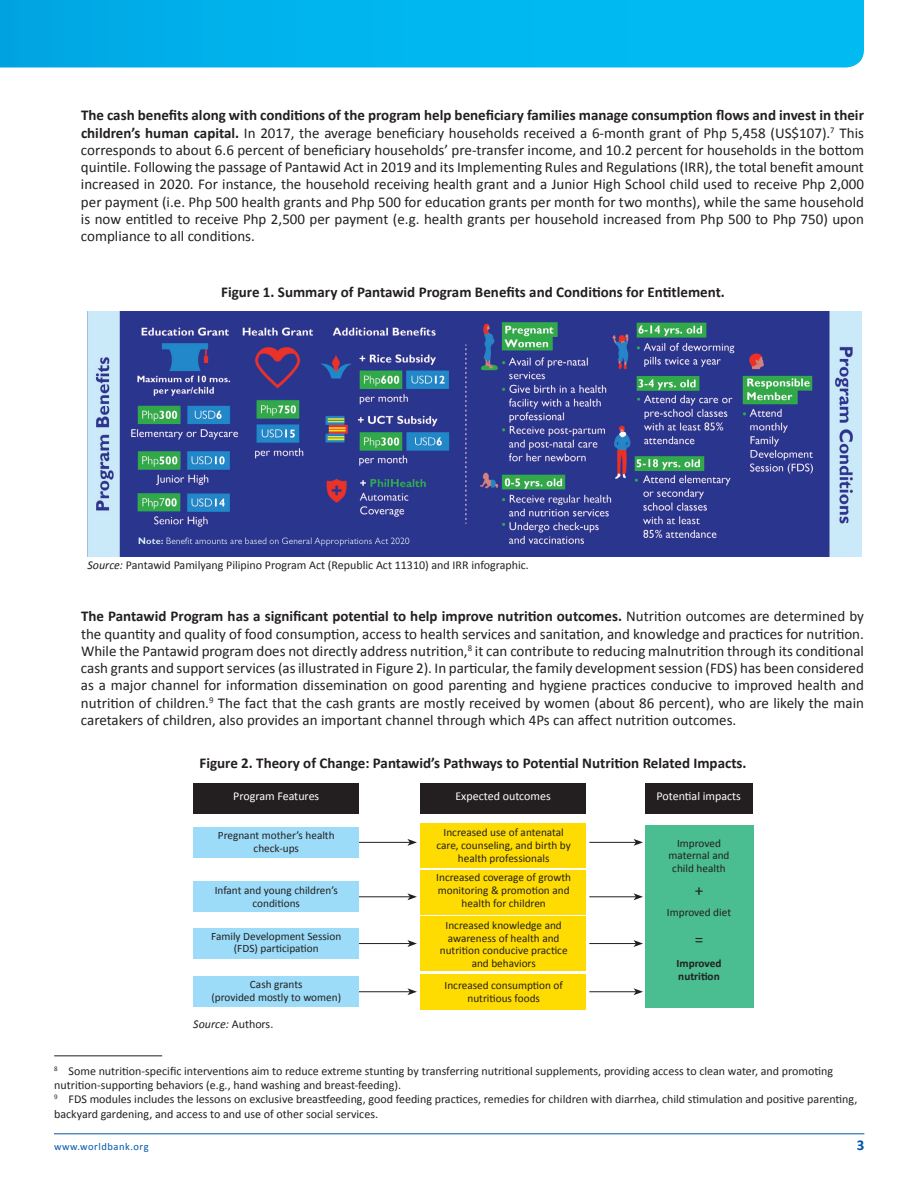
<style>
.page{position:relative;width:918px;height:1188px;background:#fff}
.page>*{position:absolute;margin:0;border:0;box-sizing:border-box;transform-origin:0 0}
.t1{font:17.25px "Calibri";color:#231f20}
.t2{font:15px/17.2px "Calibri";color:#231f20;text-align:justify}
.t3{font:700 15px "Calibri";color:#231f20}
.t4{font:700 15px "Calibri";color:#0157a8}
.t5{font:12px/14.4px "Calibri";color:#231f20}
.t6{font:12px "Calibri";color:#fff}
.t7{font:11.25px/12.9px "Calibri";color:#231f20;text-align:center}
.t8{font:700 11.25px/12.9px "Calibri";color:#231f20}
.t9{font:10.5px "Calibri";letter-spacing:.05em;color:#0157a8}
.s1{font-weight:700}
.s2{font-style:italic}
</style>
<div class="page">
<svg style="left:0;top:0;width:864px;height:68px;background:#02b4ec"></svg>
<hr style="left:54px;top:1134px;width:810px;height:1px;background:#0157a8">
<hr style="left:358px;top:842px;width:52px;height:1px;background:#231f20">
<svg style="left:407px;top:839px;width:10px;height:7px"></svg>
<hr style="left:358px;top:896px;width:52px;height:1px;background:#231f20">
<svg style="left:407px;top:893px;width:10px;height:7px"></svg>
<hr style="left:358px;top:943px;width:52px;height:1px;background:#231f20">
<svg style="left:407px;top:940px;width:10px;height:7px"></svg>
<hr style="left:358px;top:991px;width:52px;height:1px;background:#231f20">
<svg style="left:407px;top:988px;width:10px;height:7px"></svg>
<hr style="left:54px;top:1056px;width:108px;height:1px;background:#231f20">
<img style="left:88px;top:311px;width:773px;height:245px">
<hr style="left:589px;top:842px;width:47px;height:1px;background:#231f20">
<svg style="left:634px;top:839px;width:9px;height:7px"></svg>
<hr style="left:589px;top:896px;width:47px;height:1px;background:#231f20">
<svg style="left:634px;top:893px;width:9px;height:7px"></svg>
<hr style="left:589px;top:943px;width:47px;height:1px;background:#231f20">
<svg style="left:634px;top:940px;width:9px;height:7px"></svg>
<hr style="left:589px;top:991px;width:47px;height:1px;background:#231f20">
<svg style="left:634px;top:988px;width:9px;height:7px"></svg>
<div style="left:193px;top:783px;width:166px;height:31px;background:#231f20"></div>
<div style="left:420px;top:783px;width:166px;height:31px;background:#231f20"></div>
<div style="left:645px;top:783px;width:108px;height:31px;background:#231f20"></div>
<div style="left:193px;top:827px;width:166px;height:31px;background:#9cdcf8"></div>
<div style="left:420px;top:823px;width:166px;height:45px;background:#ffdc01"></div>
<div style="left:645px;top:825px;width:108px;height:182px;background:#4abd91"></div>
<div style="left:420px;top:870px;width:166px;height:45px;background:#ffdc01"></div>
<div style="left:420px;top:974px;width:166px;height:35px;background:#ffdc01"></div>
<div style="left:420px;top:916px;width:166px;height:55px;background:#ffdc01"></div>
<div style="left:193px;top:881px;width:166px;height:31px;background:#9cdcf8"></div>
<div style="left:193px;top:928px;width:166px;height:31px;background:#9cdcf8"></div>
<div style="left:193px;top:976px;width:166px;height:31px;background:#9cdcf8"></div>
<p class="t2" style="left:81px;top:107px;width:785px"><span class="s1">The cash benefits along with conditions of the program help beneficiary families manage consumption flows and invest in their children’s human capital.</span> In 2017, the average beneficiary households received a 6-month grant of Php 5,458 (US$107).<sup>7</sup> This corresponds to about 6.6 percent of beneficiary households’ pre-transfer income, and 10.2 percent for households in the bottom quintile. Following the passage of Pantawid Act in 2019 and its Implementing Rules and Regulations (IRR), the total benefit amount increased in 2020. For instance, the household receiving health grant and a Junior High School child used to receive Php 2,000 per payment (i.e. Php 500 health grants and Php 500 for education grants per month for two months), while the same household is now entitled to receive Php 2,500 per payment (e.g. health grants per household increased from Php 500 to Php 750) upon compliance to all conditions.</p>
<p class="t3" style="left:221px;top:283px;width:505px">Figure 1. Summary of Pantawid Program Benefits and Conditions for Entitlement.</p>
<p class="t5" style="left:87px;top:558px;width:443px"><span class="s2">Source:</span> Pantawid Pamilyang Pilipino Program Act (Republic Act 11310) and IRR infographic.</p>
<p class="t2" style="left:81px;top:608px;width:785px"><span class="s1">The Pantawid Program has a significant potential to help improve nutrition outcomes.</span> Nutrition outcomes are determined by the quantity and quality of food consumption, access to health services and sanitation, and knowledge and practices for nutrition.<br>While the Pantawid program does not directly address nutrition,<sup>8</sup> it can contribute to reducing malnutrition through its conditional cash grants and support services (as illustrated in Figure 2). In particular, the family development session (FDS) has been considered as a major channel for information dissemination on good parenting and hygiene practices conducive to improved health and nutrition of children.<sup>9</sup> The fact that the cash grants are mostly received by women (about 86 percent), who are likely the main caretakers of children, also provides an important channel through which 4Ps can affect nutrition outcomes.</p>
<p class="t3" style="left:199px;top:754px;width:549px">Figure 2. Theory of Change: Pantawid’s Pathways to Potential Nutrition Related Impacts.</p>
<p class="t6" style="left:233px;top:788px;width:88px">Program Features</p>
<p class="t6" style="left:455px;top:788px;width:97px">Expected outcomes</p>
<p class="t6" style="left:657px;top:788px;width:86px">Potential impacts</p>
<p class="t7" style="left:218px;top:829px;width:118px">Pregnant mother’s health check-ups</p>
<p class="t7" style="left:668px;top:836px;width:63px">Improved maternal and child health</p>
<p class="t7" style="left:437px;top:826px;width:136px">Increased use of antenatal care, counseling, and birth by health professionals</p>
<p class="t7" style="left:436px;top:871px;width:136px">Increased coverage of growth monitoring &amp; promotion and health for children</p>
<p class="t7" style="left:215px;top:884px;width:125px">Infant and young children’s conditions</p>
<p class="t7" style="left:211px;top:929px;width:132px">Family Development Session (FDS) participation</p>
<p class="t7" style="left:211px;top:978px;width:131px">Cash grants<br>(provided mostly to women)</p>
<p class="t1" style="left:695px;top:879px;width:10px">+</p>
<p class="t7" style="left:667px;top:905px;width:66px">Improved diet</p>
<p class="t7" style="left:440px;top:918px;width:129px">Increased knowledge and awareness of health and nutrition conducive practice and behaviors</p>
<p class="t1" style="left:695px;top:928px;width:10px">=</p>
<p class="t8" style="left:677px;top:957px;width:46px">Improved nutrition</p>
<p class="t7" style="left:445px;top:979px;width:120px">Increased consumption of nutritious foods</p>
<p class="t5" style="left:193px;top:1017px;width:82px"><span class="s2">Source:</span> Authors.</p>
<p class="t5" style="left:54px;top:1064px;width:805px"><sup>8</sup> Some nutrition-specific interventions aim to reduce extreme stunting by transferring nutritional supplements, providing access to clean water, and promoting nutrition-supporting behaviors (e.g., hand washing and breast-feeding).<br><sup>9</sup> FDS modules includes the lessons on exclusive breastfeeding, good feeding practices, remedies for children with diarrhea, child stimulation and positive parenting, backyard gardening, and access to and use of other social services.</p>
<p class="t9" style="left:54px;top:1140px;width:96px">www.worldbank.org</p>
<p class="t4" style="left:857px;top:1135px;width:9px">3</p>
</div>
